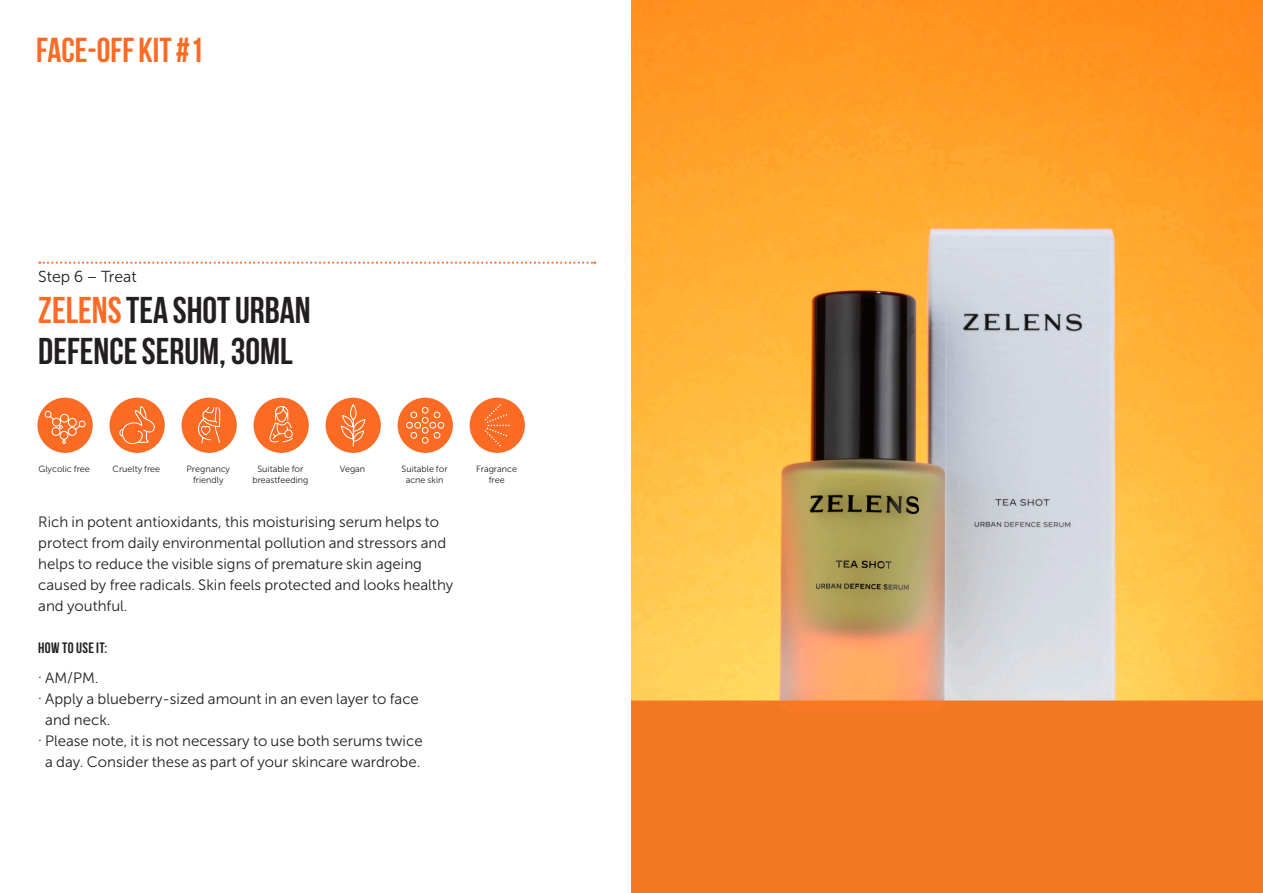
<style>
.page{position:relative;width:1263px;height:893px;background:#fff}
.page>*{position:absolute;margin:0;border:0;box-sizing:border-box;transform-origin:0 0}
.t1{font:700 37.05px/40.3px "Bebas Neue";color:#231f20}
.t2{font:700 34.5px "Bebas Neue";color:#fb6b24}
.t3{font:15.9px "Museo Sans 300";letter-spacing:-.005em;color:#231f20}
.t4{font:15px/21px "Museo Sans 300";color:#231f20}
.t5{font:700 15px "Bebas Neue";letter-spacing:.02em;color:#231f20}
.t6{font:9px/11.2px "Museo Sans 300";color:#231f20;text-align:center}
.s1{color:#fb6b24}
</style>
<div class="page">
<img style="left:631px;top:0;width:632px;height:893px">
<svg style="left:39px;top:262px;width:556px;height:2px"></svg>
<div style="left:181px;top:398px;width:56px;height:55px;background:#fb6b24;border-radius:50%"></div>
<svg style="left:198px;top:407px;width:22px;height:37px"></svg>
<div style="left:109px;top:398px;width:56px;height:55px;background:#fb6b24;border-radius:50%"></div>
<svg style="left:120px;top:406px;width:35px;height:38px"></svg>
<div style="left:37px;top:398px;width:56px;height:55px;background:#fb6b24;border-radius:50%"></div>
<svg style="left:45px;top:411px;width:40px;height:33px"></svg>
<div style="left:254px;top:398px;width:55px;height:55px;background:#fb6b24;border-radius:50%"></div>
<svg style="left:270px;top:406px;width:23px;height:36px"></svg>
<div style="left:326px;top:398px;width:55px;height:55px;background:#fb6b24;border-radius:50%"></div>
<svg style="left:341px;top:404px;width:25px;height:43px"></svg>
<div style="left:398px;top:398px;width:55px;height:55px;background:#fb6b24;border-radius:50%"></div>
<svg style="left:406px;top:407px;width:38px;height:36px"></svg>
<div style="left:470px;top:398px;width:55px;height:55px;background:#fb6b24;border-radius:50%"></div>
<svg style="left:485px;top:404px;width:25px;height:42px"></svg>
<p class="t2" style="left:36px;top:32px;width:169px">FACE-OFF KIT #1</p>
<p class="t3" style="left:38px;top:268px;width:100px">Step 6 – Treat</p>
<p class="t1" style="left:38px;top:290px;width:274px"><span class="s1">ZELENS</span> TEA SHOT URBAN<br>DEFENCE SERUM, 30ML</p>
<p class="t6" style="left:39px;top:463px;width:53px">Glycolic free</p>
<p class="t6" style="left:112px;top:463px;width:49px">Cruelty free</p>
<p class="t6" style="left:252px;top:463px;width:57px">Suitable for breastfeeding</p>
<p class="t6" style="left:340px;top:463px;width:27px">Vegan</p>
<p class="t6" style="left:402px;top:463px;width:47px">Suitable for acne skin</p>
<p class="t6" style="left:476px;top:463px;width:42px">Fragrance free</p>
<p class="t6" style="left:187px;top:463px;width:45px">Pregnancy friendly</p>
<p class="t4" style="left:38px;top:512px;width:417px">Rich in potent antioxidants, this moisturising serum helps to protect from daily environmental pollution and stressors and helps to reduce the visible signs of premature skin ageing caused by free radicals. Skin feels protected and looks healthy and youthful.</p>
<p class="t5" style="left:38px;top:640px;width:71px">HOW TO USE IT:</p>
<p class="t4" style="left:38px;top:668px;width:62px">. AM/PM.</p>
<p class="t4" style="left:45px;top:689px;width:375px;text-indent:-7px">. Apply a blueberry-sized amount in an even layer to face and neck.</p>
<p class="t4" style="left:38px;top:731px;width:386px;text-align:center">. Please note, it is not necessary to use both serums twice a day. Consider these as part of your skincare wardrobe.</p>
</div>
